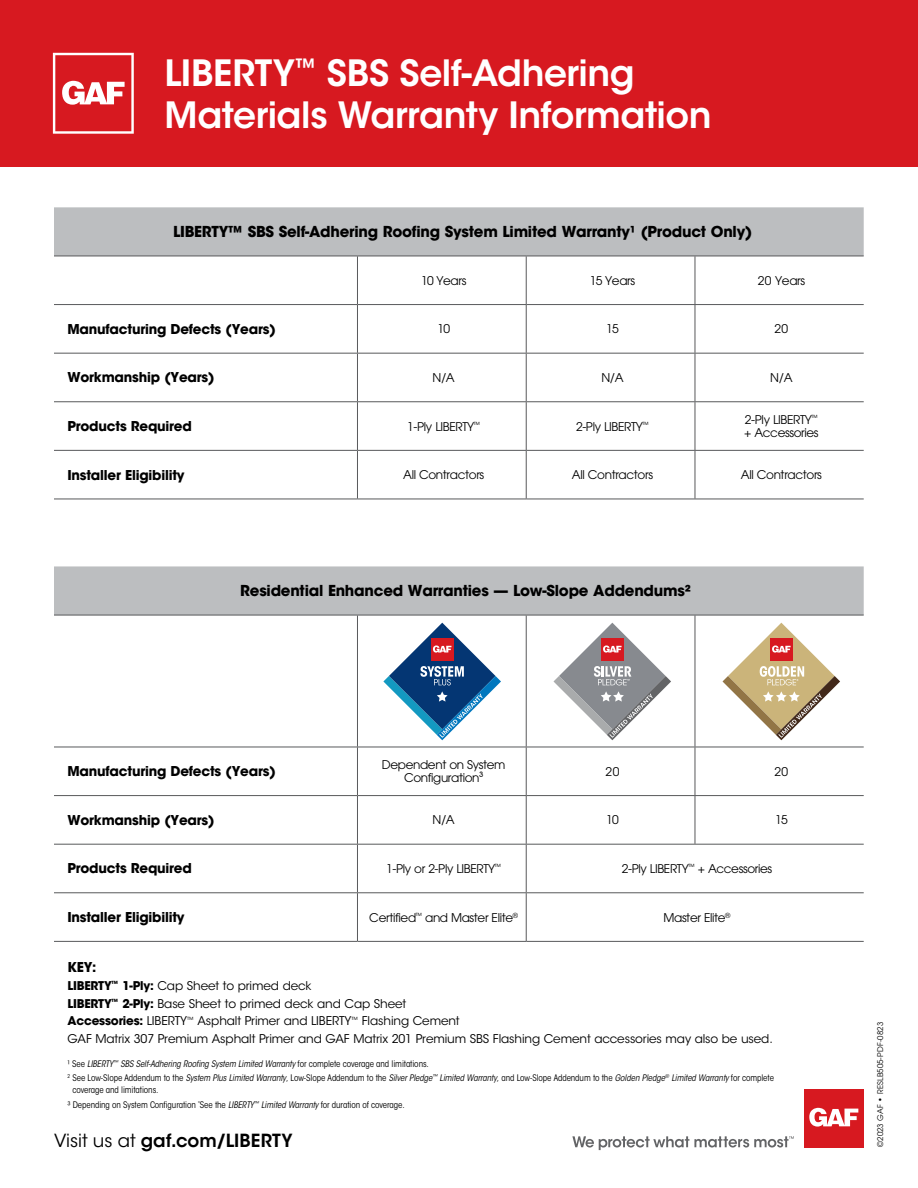
<style>
.page{position:relative;width:918px;height:1188px;background:#fff}
.page>*{position:absolute;margin:0;border:0;box-sizing:border-box;transform-origin:0 0}
.t1{font:600 36px/42px "ITC Avant Garde Std";letter-spacing:-.015em;color:#fff}
.t2{font:600 18px "ITC Avant Garde Std";letter-spacing:.01em;color:#000}
.t3{font:700 15px "ITC Avant Garde Std";letter-spacing:-.015em;color:#000}
.t4{font:700 13.5px "ITC Avant Garde Std";letter-spacing:-.015em;color:#000}
.t5{font:12px/13.5px "ITC Avant Garde Pro";letter-spacing:-.03em;color:#000}
.t6{font:12px/17.7px "ITC Avant Garde Std";letter-spacing:-.01em;color:#000}
.t7{font:italic condensed 9px/14.7px "ITC Avant Garde Std";letter-spacing:-.01em;color:#000}
.t8{font:condensed 9px/14.7px "ITC Avant Garde Std";letter-spacing:-.01em;color:#000}
.t9{font:7.8px "ITC Avant Garde Pro";letter-spacing:.01em;color:#000}
.s1{font-weight:700}
.s2{font-style:normal}
.s3{font-style:italic}
.s4{font-weight:400}
</style>
<div class="page">
<svg style="left:54px;top:207px;width:810px;height:408px"></svg>
<hr style="left:54px;top:256px;width:303px;height:1px;background:#58595b">
<hr style="left:54px;top:304px;width:303px;height:1px;background:#58595b">
<hr style="left:54px;top:353px;width:303px;height:1px;background:#58595b">
<hr style="left:54px;top:401px;width:303px;height:1px;background:#58595b">
<hr style="left:54px;top:450px;width:303px;height:1px;background:#58595b">
<hr style="left:54px;top:499px;width:303px;height:1px;background:#58595b">
<hr style="left:54px;top:615px;width:303px;height:1px;background:#58595b">
<hr style="left:54px;top:795px;width:303px;height:1px;background:#58595b">
<hr style="left:54px;top:844px;width:303px;height:1px;background:#58595b">
<hr style="left:357px;top:256px;width:169px;height:1px;background:#58595b">
<hr style="left:357px;top:256px;width:1px;height:48px;background:#58595b">
<hr style="left:526px;top:256px;width:169px;height:1px;background:#58595b">
<hr style="left:526px;top:256px;width:1px;height:48px;background:#58595b">
<hr style="left:695px;top:256px;width:169px;height:1px;background:#58595b">
<hr style="left:695px;top:256px;width:1px;height:48px;background:#58595b">
<hr style="left:357px;top:304px;width:169px;height:1px;background:#58595b">
<hr style="left:357px;top:305px;width:1px;height:48px;background:#58595b">
<hr style="left:526px;top:304px;width:169px;height:1px;background:#58595b">
<hr style="left:526px;top:305px;width:1px;height:48px;background:#58595b">
<hr style="left:695px;top:304px;width:169px;height:1px;background:#58595b">
<hr style="left:695px;top:305px;width:1px;height:48px;background:#58595b">
<hr style="left:357px;top:353px;width:169px;height:1px;background:#58595b">
<hr style="left:357px;top:354px;width:1px;height:47px;background:#58595b">
<hr style="left:526px;top:353px;width:169px;height:1px;background:#58595b">
<hr style="left:526px;top:354px;width:1px;height:47px;background:#58595b">
<hr style="left:695px;top:353px;width:169px;height:1px;background:#58595b">
<hr style="left:695px;top:354px;width:1px;height:47px;background:#58595b">
<hr style="left:357px;top:401px;width:169px;height:1px;background:#58595b">
<hr style="left:357px;top:402px;width:1px;height:48px;background:#58595b">
<hr style="left:526px;top:401px;width:169px;height:1px;background:#58595b">
<hr style="left:526px;top:402px;width:1px;height:48px;background:#58595b">
<hr style="left:695px;top:401px;width:169px;height:1px;background:#58595b">
<hr style="left:695px;top:402px;width:1px;height:48px;background:#58595b">
<hr style="left:357px;top:450px;width:169px;height:1px;background:#58595b">
<hr style="left:357px;top:451px;width:1px;height:48px;background:#58595b">
<hr style="left:526px;top:450px;width:169px;height:1px;background:#58595b">
<hr style="left:526px;top:451px;width:1px;height:48px;background:#58595b">
<hr style="left:695px;top:450px;width:169px;height:1px;background:#58595b">
<hr style="left:695px;top:451px;width:1px;height:48px;background:#58595b">
<hr style="left:357px;top:499px;width:169px;height:1px;background:#58595b">
<hr style="left:526px;top:499px;width:169px;height:1px;background:#58595b">
<hr style="left:695px;top:499px;width:169px;height:1px;background:#58595b">
<hr style="left:357px;top:615px;width:169px;height:1px;background:#58595b">
<hr style="left:526px;top:615px;width:169px;height:1px;background:#58595b">
<hr style="left:695px;top:615px;width:169px;height:1px;background:#58595b">
<hr style="left:357px;top:747px;width:169px;height:1px;background:#58595b">
<hr style="left:357px;top:747px;width:1px;height:48px;background:#58595b">
<hr style="left:526px;top:747px;width:169px;height:1px;background:#58595b">
<hr style="left:526px;top:747px;width:1px;height:48px;background:#58595b">
<hr style="left:695px;top:747px;width:169px;height:1px;background:#58595b">
<hr style="left:695px;top:747px;width:1px;height:48px;background:#58595b">
<hr style="left:357px;top:795px;width:169px;height:1px;background:#58595b">
<hr style="left:357px;top:796px;width:1px;height:48px;background:#58595b">
<hr style="left:526px;top:795px;width:169px;height:1px;background:#58595b">
<hr style="left:526px;top:796px;width:1px;height:48px;background:#58595b">
<hr style="left:695px;top:795px;width:169px;height:1px;background:#58595b">
<hr style="left:695px;top:796px;width:1px;height:48px;background:#58595b">
<hr style="left:357px;top:844px;width:169px;height:1px;background:#58595b">
<hr style="left:526px;top:844px;width:169px;height:1px;background:#58595b">
<hr style="left:695px;top:844px;width:169px;height:1px;background:#58595b">
<hr style="left:357px;top:615px;width:1px;height:132px;background:#58595b">
<hr style="left:526px;top:615px;width:1px;height:132px;background:#58595b">
<hr style="left:695px;top:615px;width:1px;height:132px;background:#58595b">
<hr style="left:357px;top:845px;width:1px;height:47px;background:#58595b">
<hr style="left:526px;top:845px;width:1px;height:47px;background:#58595b">
<hr style="left:357px;top:893px;width:1px;height:48px;background:#58595b">
<hr style="left:526px;top:893px;width:1px;height:48px;background:#58595b">
<hr style="left:54px;top:747px;width:303px;height:1px;background:#58595b">
<hr style="left:54px;top:892px;width:303px;height:1px;background:#58595b">
<hr style="left:54px;top:941px;width:303px;height:1px;background:#58595b">
<hr style="left:357px;top:892px;width:169px;height:1px;background:#58595b">
<hr style="left:526px;top:892px;width:169px;height:1px;background:#58595b">
<hr style="left:695px;top:892px;width:169px;height:1px;background:#58595b">
<hr style="left:357px;top:941px;width:169px;height:1px;background:#58595b">
<hr style="left:526px;top:941px;width:169px;height:1px;background:#58595b">
<hr style="left:695px;top:941px;width:169px;height:1px;background:#58595b">
<div style="left:0;top:0;width:918px;height:167px;background:#d71920"></div>
<svg style="left:53px;top:53px;width:81px;height:81px"></svg>
<svg style="left:572px;top:1136px;width:222px;height:14px"></svg>
<div style="left:804px;top:1089px;width:60px;height:58px;background:#d71920"></div>
<svg style="left:809px;top:1108px;width:49px;height:19px"></svg>
<svg style="left:383px;top:623px;width:118px;height:117px"></svg>
<svg style="left:554px;top:623px;width:117px;height:117px"></svg>
<svg style="left:723px;top:623px;width:117px;height:117px"></svg>
<h1 class="t1" style="left:165px;top:51px;width:549px">LIBERTY<sup>™</sup> SBS Self-Adhering<br>Materials Warranty Information</h1>
<h3 class="t3" style="left:173px;top:222px;width:581px">LIBERTY™ SBS Self-Adhering Roofing System Limited Warranty1 (Product Only)</h3>
<h3 class="t5" style="left:421px;top:273px;width:47px">10 Years</h3>
<h3 class="t5" style="left:590px;top:273px;width:47px">15 Years</h3>
<h3 class="t5" style="left:758px;top:273px;width:49px">20 Years</h3>
<h3 class="t4" style="left:67px;top:320px;width:210px">Manufacturing Defects (Years)</h3>
<h3 class="t5" style="left:437px;top:322px;width:14px">10</h3>
<h3 class="t5" style="left:606px;top:322px;width:14px">15</h3>
<h3 class="t5" style="left:775px;top:322px;width:15px">20</h3>
<h3 class="t4" style="left:67px;top:369px;width:149px">Workmanship (Years)</h3>
<h3 class="t5" style="left:433px;top:371px;width:24px">N/A</h3>
<h3 class="t5" style="left:601px;top:371px;width:24px">N/A</h3>
<h3 class="t5" style="left:770px;top:371px;width:24px">N/A</h3>
<h3 class="t4" style="left:67px;top:417px;width:126px">Products Required</h3>
<h3 class="t5" style="left:407px;top:419px;width:74px">1-Ply LIBERTY<sup>™</sup></h3>
<h3 class="t5" style="left:576px;top:419px;width:74px">2-Ply LIBERTY<sup>™</sup></h3>
<h3 class="t5" style="left:744px;top:412px;width:76px">2-Ply LIBERTY<sup>™ </sup>+ Accessories</h3>
<h3 class="t4" style="left:67px;top:466px;width:119px">Installer Eligibility</h3>
<h3 class="t5" style="left:403px;top:468px;width:83px">All Contractors</h3>
<h3 class="t5" style="left:572px;top:468px;width:83px">All Contractors</h3>
<h3 class="t5" style="left:741px;top:468px;width:83px">All Contractors</h3>
<h3 class="t3" style="left:240px;top:581px;width:452px">Residential Enhanced Warranties — Low-Slope Addendums2</h3>
<h3 class="t4" style="left:67px;top:763px;width:210px">Manufacturing Defects (Years)</h3>
<h3 class="t5" style="left:382px;top:758px;width:125px;text-align:center">Dependent on System<br>Configuration³</h3>
<h3 class="t5" style="left:606px;top:764px;width:15px">20</h3>
<h3 class="t5" style="left:775px;top:764px;width:15px">20</h3>
<h3 class="t4" style="left:67px;top:811px;width:149px">Workmanship (Years)</h3>
<h3 class="t5" style="left:433px;top:813px;width:24px">N/A</h3>
<h3 class="t5" style="left:606px;top:813px;width:14px">10</h3>
<h3 class="t5" style="left:775px;top:813px;width:14px">15</h3>
<h3 class="t4" style="left:67px;top:860px;width:126px">Products Required</h3>
<h3 class="t5" style="left:386px;top:862px;width:116px">1-Ply or 2-Ply LIBERTY<sup>™</sup></h3>
<h3 class="t5" style="left:622px;top:862px;width:152px">2-Ply LIBERTY<sup>™</sup> + Accessories</h3>
<h3 class="t4" style="left:67px;top:908px;width:119px">Installer Eligibility</h3>
<h3 class="t5" style="left:369px;top:910px;width:150px">Certified<sup>™</sup> and Master Elite<sup>®</sup></h3>
<h3 class="t5" style="left:664px;top:910px;width:69px">Master Elite<sup>®</sup></h3>
<h3 class="t4" style="left:68px;top:959px;width:31px">KEY:</h3>
<p class="t6" style="left:68px;top:977px;width:707px"><span class="s1">LIBERTY</span><sup>™</sup> <span class="s1">1-Ply:</span> Cap Sheet to primed deck<br><span class="s1">LIBERTY</span><sup>™</sup> <span class="s1">2-Ply:</span> Base Sheet to primed deck and Cap Sheet<br><span class="s1">Accessories:</span> LIBERTY<sup>™</sup> Asphalt Primer and LIBERTY<sup>™</sup> Flashing Cement<br>GAF Matrix 307 Premium Asphalt Primer and GAF Matrix 201 Premium SBS Flashing Cement accessories may also be used.</p>
<p class="t7" style="left:68px;top:1056px;width:708px"><span class="s2">1 See</span> LIBERTY<sup>™</sup> SBS Self-Adhering Roofing System Limited Warranty <span class="s2">for complete coverage and limitations.<br></span><sup>2</sup> <span class="s2">See Low-Slope Addendum to the</span> System Plus Limited Warranty<span class="s2">, Low-Slope Addendum to the</span> Silver Pledge<sup>™</sup> Limited Warranty<span class="s2">, and Low-Slope Addendum to the</span> Golden Pledge<sup>®</sup> Limited Warranty <span class="s2">for complete</span></p>
<p class="t8" style="left:67px;top:1083px;width:339px;text-indent:5px">coverage and limitations.<br>3 Depending on System Configuration <sup>*</sup>See the <span class="s3">LIBERTY</span><sup>™</sup> <span class="s3">Limited Warranty</span> for duration of coverage.</p>
<h2 class="t2" style="left:54px;top:1129px;width:240px"><span class="s4">Visit us at</span> gaf.com/LIBERTY</h2>
<p class="t9" style="left:876px;top:1147px;width:126px;rotate:-90deg">©2023 GAF • RESLB505-PDF-0823</p>
</div>
